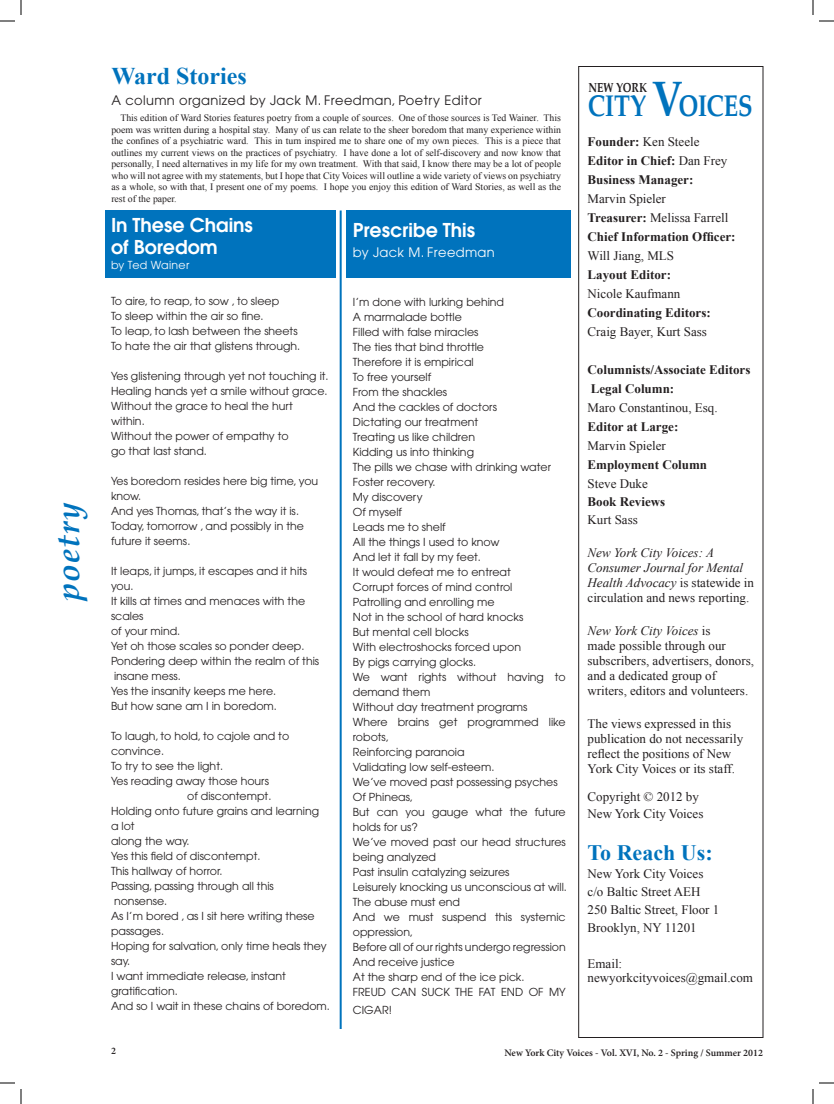
<style>
.page{position:relative;width:834px;height:1104px;background:#fff}
.page>*{position:absolute;margin:0;border:0;box-sizing:border-box;transform-origin:0 0}
.t1{font:italic 700 32px "Palatino";color:#0073bd}
.t2{font:700 29.8px "Palatino";color:#0073bd;scale:.8 1}
.t3{font:700 24px "Times New Roman";color:#0073bd}
.t4{font:700 22px "Times New Roman";color:#0073bd}
.t5{font:600 19px/22px "Avant Garde";color:#fff}
.t6{font:13px/15px "Times New Roman";color:#231f20}
.t7{font:700 13px/19px "Times New Roman";color:#231f20}
.t8{font:italic 13px/15px "Times New Roman";color:#231f20}
.t9{font:13px "Avant Garde";letter-spacing:.03em;color:#231f20}
.t10{font:13px "Avant Garde";letter-spacing:.03em;color:#fff}
.t11{font:700 13px "Palatino";letter-spacing:-.01em;color:#231f20;scale:.8 1}
.t12{font:11px/15px "Avant Garde";color:#231f20}
.t13{font:11px "Avant Garde";letter-spacing:.03em;color:#fff}
.t14{font:600 10px "Minion Pro";color:#231f20}
.t15{font:9.8px/11.5px "Times New Roman";color:#231f20;text-align:justify}
.s1{font-size:49.7px}
.s2{font-weight:400}
.s3{font-style:normal}
.s4{font-style:italic}
</style>
<div class="page">
<div style="left:105px;top:210px;width:231px;height:68px;background:#0073bd"></div>
<div style="left:346px;top:210px;width:225px;height:68px;background:#0073bd"></div>
<div style="left:578px;top:66px;width:186px;height:972px;border:1px solid #231f20"></div>
<hr style="left:340px;top:210px;width:2px;height:819px;background:#0073bd">
<svg style="left:0;top:0;width:22px;height:22px"></svg>
<svg style="left:0;top:1082px;width:22px;height:22px"></svg>
<svg style="left:812px;top:0;width:22px;height:22px"></svg>
<svg style="left:812px;top:1082px;width:22px;height:22px"></svg>
<h1 class="t1" style="left:43px;top:601px;width:100px;rotate:-90deg">poetry</h1>
<h3 class="t3" style="left:111px;top:60px;width:137px">Ward Stories</h3>
<p class="t9" style="left:111px;top:93px;width:372px">A column organized by Jack M. Freedman, Poetry Editor</p>
<p class="t15" style="left:111px;top:112px;width:451px;text-indent:9px">This edition of Ward Stories features poetry from a couple of sources. One of those sources is Ted Wainer. This poem was written during a hospital stay. Many of us can relate to the sheer boredom that many experience within the confines of a psychiatric ward. This in turn inspired me to share one of my own pieces. This is a piece that outlines my current views on the practices of psychiatry. I have done a lot of self-discovery and now know that personally, I need alternatives in my life for my own treatment. With that said, I know there may be a lot of people who will not agree with my statements, but I hope that City Voices will outline a wide variety of views on psychiatry as a whole, so with that, I present one of my poems. I hope you enjoy this edition of Ward Stories, as well as the rest of the paper.</p>
<h3 class="t5" style="left:111px;top:214px;width:144px">In These Chains of Boredom</h3>
<p class="t13" style="left:111px;top:259px;width:80px">by Ted Wainer</p>
<p class="t12" style="left:111px;top:294px;width:191px">To aire, to reap, to sow , to sleep<br>To sleep within the air so fine.<br>To leap, to lash between the sheets To hate the air that glistens through.</p>
<p class="t12" style="left:111px;top:369px;width:219px">Yes glistening through yet not touching it.<br>Healing hands yet a smile without grace.<br>Without the grace to heal the hurt within.<br>Without the power of empathy to<br>go that last stand.</p>
<p class="t12" style="left:111px;top:474px;width:209px">Yes boredom resides here big time, you know.<br>And yes Thomas, that’s the way it is.<br>Today, tomorrow , and possibly in the future it seems.</p>
<p class="t12" style="left:111px;top:564px;width:210px">It leaps, it jumps, it escapes and it hits you.<br>It kills at times and menaces with the scales<br>of your mind.<br>Yet oh those scales so ponder deep.<br>Pondering deep within the realm of this insane mess.<br>Yes the insanity keeps me here.<br>But how sane am I in boredom.</p>
<p class="t12" style="left:111px;top:729px;width:180px">To laugh, to hold, to cajole and to</p>
<p class="t12" style="left:111px;top:744px;width:55px">convince.</p>
<p class="t12" style="left:111px;top:759px;width:114px">To try to see the light.</p>
<p class="t12" style="left:111px;top:774px;width:160px">Yes reading away those hours</p>
<p class="t12" style="left:187px;top:789px;width:86px">of discontempt.</p>
<p class="t12" style="left:111px;top:804px;width:210px">Holding onto future grains and learning</p>
<p class="t12" style="left:111px;top:819px;width:25px">a lot</p>
<p class="t12" style="left:111px;top:834px;width:80px">along the way.</p>
<p class="t12" style="left:111px;top:849px;width:151px">Yes this field of discontempt.</p>
<p class="t12" style="left:111px;top:864px;width:113px">This hallway of horror.</p>
<p class="t12" style="left:111px;top:879px;width:164px">Passing, passing through all this</p>
<p class="t12" style="left:114px;top:894px;width:55px">nonsense.</p>
<p class="t12" style="left:111px;top:909px;width:205px">As I’m bored , as I sit here writing these</p>
<p class="t12" style="left:111px;top:924px;width:55px">passages.</p>
<p class="t12" style="left:111px;top:939px;width:217px">Hoping for salvation, only time heals they</p>
<p class="t12" style="left:111px;top:954px;width:21px">say.</p>
<p class="t12" style="left:111px;top:969px;width:176px">I want immediate release, instant</p>
<p class="t12" style="left:111px;top:984px;width:68px">gratification.</p>
<p class="t12" style="left:111px;top:999px;width:220px">And so I wait in these chains of boredom.</p>
<h3 class="t5" style="left:353px;top:219px;width:124px">Prescribe This</h3>
<p class="t10" style="left:353px;top:245px;width:143px">by Jack M. Freedman</p>
<p class="t12" style="left:353px;top:295px;width:216px">I’m done with lurking behind<br>A marmalade bottle<br>Filled with false miracles<br>The ties that bind throttle<br>Therefore it is empirical<br>To free yourself<br>From the shackles<br>And the cackles of doctors<br>Dictating our treatment<br>Treating us like children<br>Kidding us into thinking<br>The pills we chase with drinking water<br>Foster recovery.<br>My discovery<br>Of myself<br>Leads me to shelf<br>All the things I used to know<br>And let it fall by my feet.<br>It would defeat me to entreat<br>Corrupt forces of mind control<br>Patrolling and enrolling me<br>Not in the school of hard knocks<br>But mental cell blocks<br>With electroshocks forced upon<br>By pigs carrying glocks.<br>We want rights without having to demand them<br>Without day treatment programs<br>Where brains get programmed like robots,<br>Reinforcing paranoia<br>Validating low self-esteem.<br>We’ve moved past possessing psyches<br>Of Phineas,<br>But can you gauge what the future holds for us?<br>We’ve moved past our head structures being analyzed<br>Past insulin catalyzing seizures<br>Leisurely knocking us unconscious at will.<br>The abuse must end<br>And we must suspend this systemic oppression,<br>Before all of our rights undergo regression<br>And receive justice<br>At the sharp end of the ice pick.<br>FREUD CAN SUCK THE FAT END OF MY</p>
<p class="t12" style="left:353px;top:1003px;width:41px">CIGAR!</p>
<h2 class="t2" style="left:588px;top:81px;width:208px">CITY <span class="s1">V</span>OICES</h2>
<p class="t11" style="left:588px;top:76px;width:75px">NEW YORK</p>
<p class="t7" style="left:588px;top:132px;width:141px">Founder: <span class="s2">Ken Steele<br></span>Editor in Chief: <span class="s2">Dan Frey<br></span>Business Manager:</p>
<p class="t7" style="left:588px;top:189px;width:150px"><span class="s2">Marvin Spieler<br></span>Treasurer: <span class="s2">Melissa Farrell<br></span>Chief Information Officer:</p>
<p class="t6" style="left:588px;top:248px;width:88px">Will Jiang, MLS</p>
<p class="t7" style="left:588px;top:265px;width:85px">Layout Editor:</p>
<p class="t6" style="left:588px;top:286px;width:94px">Nicole Kaufmann</p>
<p class="t7" style="left:588px;top:303px;width:125px">Coordinating Editors:</p>
<p class="t6" style="left:588px;top:324px;width:121px">Craig Bayer, Kurt Sass</p>
<p class="t7" style="left:588px;top:360px;width:164px">Columnists/Associate Editors<br>Legal Column:</p>
<p class="t6" style="left:588px;top:400px;width:131px">Maro Constantinou, Esq.</p>
<p class="t7" style="left:588px;top:417px;width:92px">Editor at Large:</p>
<p class="t6" style="left:588px;top:438px;width:80px">Marvin Spieler</p>
<p class="t7" style="left:588px;top:455px;width:121px">Employment Column</p>
<p class="t6" style="left:588px;top:476px;width:62px">Steve Duke</p>
<p class="t7" style="left:588px;top:492px;width:79px">Book Reviews</p>
<p class="t6" style="left:588px;top:512px;width:52px">Kurt Sass</p>
<p class="t8" style="left:588px;top:545px;width:168px">New York City Voices: A<br>Consumer Journal for Mental<br>Health Advocacy <span class="s3">is statewide in circulation and news reporting.</span></p>
<p class="t6" style="left:588px;top:623px;width:168px"><span class="s4">New York City Voices</span> is<br>made possible through our subscribers, advertisers, donors, and a dedicated group of writers, editors and volunteers.</p>
<p class="t6" style="left:588px;top:716px;width:157px">The views expressed in this publication do not necessarily reflect the positions of New<br>York City Voices or its staff.</p>
<p class="t6" style="left:588px;top:788px;width:117px;line-height:17px">Copyright © 2012 by<br>New York City Voices</p>
<h3 class="t4" style="left:588px;top:837px;width:127px">To Reach Us:</h3>
<p class="t6" style="left:588px;top:864px;width:133px;line-height:18px">New York City Voices c/o Baltic Street AEH<br>250 Baltic Street, Floor 1<br>Brooklyn, NY 11201</p>
<p class="t6" style="left:588px;top:956px;width:167px;line-height:14px">Email: newyorkcityvoices@gmail.com</p>
<p class="t14" style="left:111px;top:1044px;width:6px">2</p>
<p class="t14" style="left:504px;top:1045px;width:260px">New York City Voices - Vol. XVI, No. 2 - Spring / Summer 2012</p>
</div>
